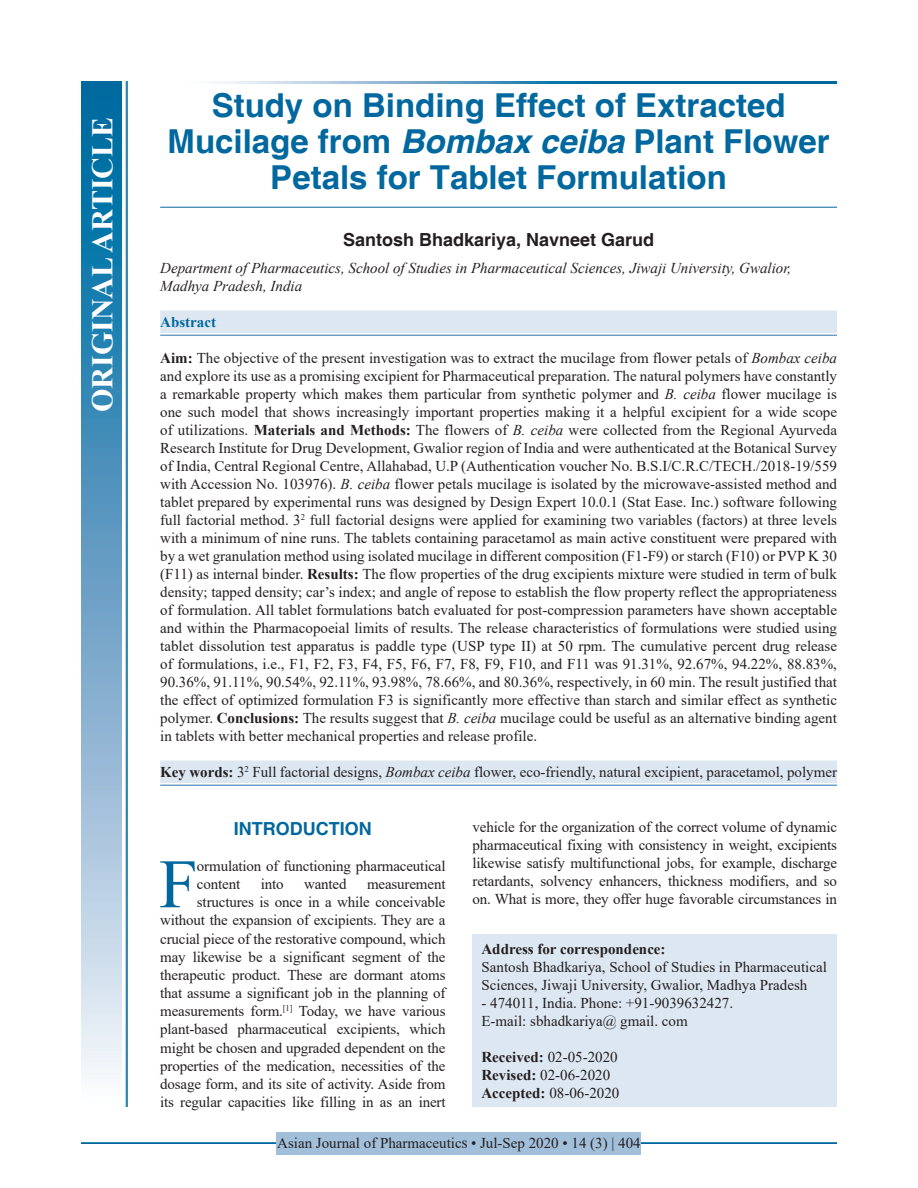
<style>
.page{position:relative;width:918px;height:1188px;background:#fff}
.page>*{position:absolute;margin:0;border:0;box-sizing:border-box;transform-origin:0 0}
.t1{font:69.3px "Times New Roman";color:#00689e}
.t2{font:700 33px/36px "Helvetica";color:#00689e;text-align:center}
.t3{font:700 30px "Times New Roman";color:#fff}
.t4{font:700 18px "Helvetica";color:#231f20}
.t5{font:700 18px "Helvetica";color:#00689e}
.t6{font:15px/18px "Times New Roman";letter-spacing:-.01em;color:#231f20}
.t7{font:italic 15px/18px "Times New Roman";color:#231f20}
.t8{font:700 15px "Times New Roman";color:#231f20}
.t9{font:700 15px "Times New Roman";color:#00689e}
.s1{font-style:italic}
.s2{font-weight:700}
</style>
<div class="page">
<hr style="left:81px;top:1142px;width:756px;height:2px;background:#00689e">
<div style="left:277px;top:1132px;width:364px;height:22px;background:#a2bfda"></div>
<hr style="left:160px;top:207px;width:677px;height:1px;background:#00689e">
<div style="left:160px;top:311px;width:677px;height:22px;background:#dde7f2"></div>
<hr style="left:160px;top:335px;width:677px;height:1px;background:#6d9fc6">
<div style="left:160px;top:761px;width:677px;height:22px;background:#dde7f2"></div>
<hr style="left:160px;top:785px;width:677px;height:1px;background:#6d9fc6">
<div style="left:472px;top:935px;width:365px;height:172px;background:#dde7f2"></div>
<svg style="left:215px;top:81px;width:622px;height:3px;background:#4d94bc"></svg>
<div style="left:81px;top:81px;width:41px;height:1026px;background:linear-gradient(to bottom,#005e9a,#f6f0f9)"></div>
<hr style="left:127px;top:81px;width:1px;height:1026px;background:#00689e">
<hr style="left:126px;top:81px;width:1px;height:1026px;background:#00689e">
<h3 class="t3" style="left:81px;top:412px;width:296px;rotate:-90deg">ORIGINAL ARTICLE</h3>
<h2 class="t2" style="left:168px;top:89px;width:664px">Study on Binding Effect of Extracted<br>Mucilage from <span class="s1">Bombax ceiba</span> Plant Flower<br>Petals for Tablet Formulation</h2>
<p class="t4" style="left:343px;top:229px;width:313px">Santosh Bhadkariya, Navneet Garud</p>
<p class="t7" style="left:160px;top:259px;width:633px">Department of Pharmaceutics, School of Studies in Pharmaceutical Sciences, Jiwaji University, Gwalior,<br>Madhya Pradesh, India</p>
<p class="t9" style="left:160px;top:311px;width:57px">Abstract</p>
<p class="t6" style="left:160px;top:349px;width:678px;text-align:justify"><span class="s2">Aim:</span> The objective of the present investigation was to extract the mucilage from flower petals of <span class="s1">Bombax ceiba </span>and explore its use as a promising excipient for Pharmaceutical preparation. The natural polymers have constantly a remarkable property which makes them particular from synthetic polymer and <span class="s1">B. ceiba</span> flower mucilage is one such model that shows increasingly important properties making it a helpful excipient for a wide scope of utilizations. <span class="s2">Materials and Methods:</span> The flowers of <span class="s1">B. ceiba</span> were collected from the Regional Ayurveda Research Institute for Drug Development, Gwalior region of India and were authenticated at the Botanical Survey of India, Central Regional Centre, Allahabad, U.P (Authentication voucher No. B.S.I/C.R.C/TECH./2018-19/559 with Accession No. 103976). <span class="s1">B. ceiba</span> flower petals mucilage is isolated by the microwave-assisted method and tablet prepared by experimental runs was designed by Design Expert 10.0.1 (Stat Ease. Inc.) software following full factorial method. 3<sup>2</sup> full factorial designs were applied for examining two variables (factors) at three levels with a minimum of nine runs. The tablets containing paracetamol as main active constituent were prepared with by a wet granulation method using isolated mucilage in different composition (F1-F9) or starch (F10) or PVP K 30 (F11) as internal binder. <span class="s2">Results:</span> The flow properties of the drug excipients mixture were studied in term of bulk density; tapped density; car’s index; and angle of repose to establish the flow property reflect the appropriateness of formulation. All tablet formulations batch evaluated for post-compression parameters have shown acceptable and within the Pharmacopoeial limits of results. The release characteristics of formulations were studied using tablet dissolution test apparatus is paddle type (USP type II) at 50 rpm. The cumulative percent drug release of formulations, i.e., F1, F2, F3, F4, F5, F6, F7, F8, F9, F10, and F11 was 91.31%, 92.67%, 94.22%, 88.83%, 90.36%, 91.11%, 90.54%, 92.11%, 93.98%, 78.66%, and 80.36%, respectively, in 60 min. The result justified that the effect of optimized formulation F3 is significantly more effective than starch and similar effect as synthetic polymer. <span class="s2">Conclusions:</span> The results suggest that <span class="s1">B. ceiba</span> mucilage could be useful as an alternative binding agent in tablets with better mechanical properties and release profile.</p>
<p class="t6" style="left:160px;top:763px;width:678px"><span class="s2">Key words:</span> 3<sup>2</sup> Full factorial designs, <span class="s1">Bombax ceiba</span> flower, eco-friendly, natural excipient, paracetamol, polymer</p>
<p class="t5" style="left:234px;top:818px;width:139px">INTRODUCTION</p>
<h1 class="t1" style="left:159px;top:835px;width:40px">F</h1>
<p class="t6" style="left:197px;top:857px;width:250px">ormulation of functioning pharmaceutical content</p>
<p class="t6" style="left:261px;top:875px;width:24px">into</p>
<p class="t6" style="left:304px;top:875px;width:44px">wanted</p>
<p class="t6" style="left:160px;top:875px;width:287px;text-align:right">measurement<br>structures is once in a while conceivable without the expansion of excipients. They are a crucial piece of the restorative compound, which may likewise be a significant segment of the therapeutic product. These are dormant atoms that assume a significant job in the planning of measurements form.<sup>[1]</sup> Today, we have various plant-based pharmaceutical excipients, which might be chosen and upgraded dependent on the properties of the medication, necessities of the dosage form, and its site of activity. Aside from its regular capacities like filling in as an inert</p>
<p class="t6" style="left:472px;top:818px;width:366px;text-align:justify">vehicle for the organization of the correct volume of dynamic pharmaceutical fixing with consistency in weight, excipients likewise satisfy multifunctional jobs, for example, discharge retardants, solvency enhancers, thickness modifiers, and so on. What is more, they offer huge favorable circumstances in</p>
<p class="t8" style="left:482px;top:938px;width:186px">Address for correspondence:</p>
<p class="t6" style="left:482px;top:958px;width:347px">Santosh Bhadkariya, School of Studies in Pharmaceutical<br>Sciences, Jiwaji University, Gwalior, Madhya Pradesh</p>
<p class="t6" style="left:482px;top:994px;width:253px">- 474011, India. Phone: +91-9039632427.<br>E-mail: sbhadkariya@ gmail. com</p>
<p class="t6" style="left:482px;top:1048px;width:139px"><span class="s2">Received:</span> 02-05-2020<br><span class="s2">Revised:</span> 02-06-2020<br><span class="s2">Accepted:</span> 08-06-2020</p>
<p class="t6" style="left:277px;top:1134px;width:365px">Asian Journal of Pharmaceutics • Jul-Sep 2020 • 14 (3) | 404</p>
</div>
